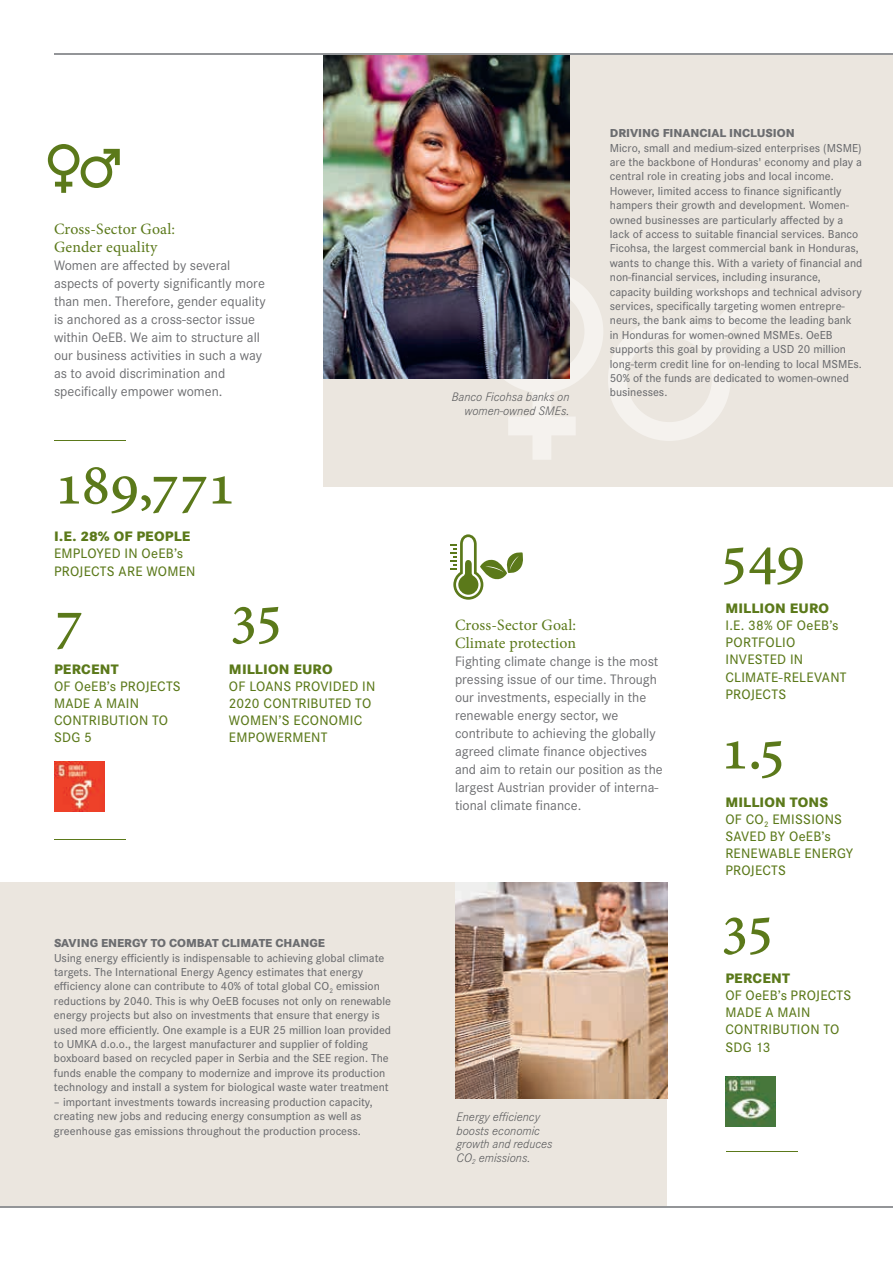
<style>
.page{position:relative;width:893px;height:1263px;background:#fff}
.page>*{position:absolute;margin:0;border:0;box-sizing:border-box;transform-origin:0 0}
.t1{font:60px "Minion Pro Medium Capt";letter-spacing:-.04em;color:#5b791a}
.t2{font:15.75px/18px "Minion Pro";letter-spacing:.01em;color:#5b791a}
.t3{font:14.25px/18px "Corporate S";color:#6c6d70}
.t4{font:500 14.25px/17.1px "Corporate S";letter-spacing:.015em;color:#5b791a}
.t5{font:800 14.25px "Corporate S";letter-spacing:.015em;color:#5b791a}
.t6{font:italic 300 12.75px/13.5px "Corporate S";color:#57585a;text-align:right}
.t7{font:500 12px/14.4px "Corporate S";color:#6c6d70}
.t8{font:800 12px "Corporate S";color:#6c6d70}
.s1{font-weight:800}
</style>
<div class="page">
<div style="left:323px;top:54px;width:570px;height:432px;background:#ebe6df"></div>
<svg style="left:48px;top:144px;width:72px;height:49px"></svg>
<div style="left:0;top:882px;width:667px;height:325px;background:#ebe6df"></div>
<hr style="left:54px;top:440px;width:71px;height:1px;background:#5b791a">
<img style="left:54px;top:762px;width:50px;height:50px">
<hr style="left:54px;top:839px;width:71px;height:1px;background:#5b791a">
<svg style="left:450px;top:534px;width:73px;height:66px"></svg>
<svg style="left:480px;top:277px;width:280px;height:183px"></svg>
<img style="left:323px;top:55px;width:247px;height:323px">
<img style="left:455px;top:882px;width:212px;height:216px">
<hr style="left:0;top:1206px;width:893px;height:1px;background:#939598">
<hr style="left:54px;top:53px;width:839px;height:2px;background:#939598">
<hr style="left:726px;top:1151px;width:71px;height:1px;background:#5b791a">
<img style="left:725px;top:1076px;width:51px;height:51px">
<h2 class="t2" style="left:54px;top:220px;width:123px">Cross-Sector Goal:<br>Gender equality</h2>
<p class="t3" style="left:54px;top:255px;width:213px">Women are affected by several aspects of poverty significantly more than men. Therefore, gender equality is anchored as a cross-sector issue within OeEB. We aim to structure all our business activities in such a way as to avoid discrimination and specifically empower women.</p>
<h1 class="t1" style="left:54px;top:443px;width:184px">189,771</h1>
<p class="t5" style="left:54px;top:525px;width:138px">I.E. 28% OF PEOPLE</p>
<p class="t4" style="left:54px;top:544px;width:143px">EMPLOYED IN OeEB’s<br>PROJECTS ARE WOMEN</p>
<h1 class="t1" style="left:54px;top:579px;width:32px">7</h1>
<p class="t5" style="left:54px;top:657px;width:66px">PERCENT</p>
<p class="t4" style="left:54px;top:676px;width:128px">OF OeEB’s PROJECTS<br>MADE A MAIN<br>CONTRIBUTION TO<br>SDG 5</p>
<h1 class="t1" style="left:229px;top:573px;width:57px">35</h1>
<p class="t5" style="left:229px;top:657px;width:105px">MILLION EURO</p>
<p class="t4" style="left:229px;top:676px;width:148px">OF LOANS PROVIDED IN<br>2020 CONTRIBUTED TO<br>WOMEN’S ECONOMIC<br>EMPOWERMENT</p>
<p class="t8" style="left:54px;top:933px;width:272px">SAVING ENERGY TO COMBAT CLIMATE CHANGE</p>
<p class="t7" style="left:54px;top:949px;width:339px">Using energy efficiently is indispensable to achieving global climate targets. The International Energy Agency estimates that energy efficiency alone can contribute to 40% of total global CO<sub>2</sub> emission reductions by 2040. This is why OeEB focuses not only on renewable energy projects but also on investments that ensure that energy is used more efficiently. One example is a EUR 25 million loan provided to UMKA d.o.o., the largest manufacturer and supplier of folding boxboard based on recycled paper in Serbia and the SEE region. The funds enable the company to modernize and improve its production technology and install a system for biological waste water treatment</p>
<p class="t7" style="left:54px;top:1093px;width:320px">– important investments towards increasing production capacity, creating new jobs and reducing energy consumption as well as greenhouse gas emissions throughout the production process.</p>
<p class="t6" style="left:452px;top:389px;width:119px">Banco Ficohsa banks on women-owned SMEs.</p>
<p class="t8" style="left:610px;top:123px;width:186px">DRIVING FINANCIAL INCLUSION</p>
<p class="t7" style="left:610px;top:139px;width:254px">Micro, small and medium-sized enterprises (MSME) are the backbone of Honduras' economy and play a central role in creating jobs and local income.<br>However, limited access to finance significantly hampers their growth and development. Women&shy;owned businesses are particularly affected by a lack of access to suitable financial services. Banco Ficohsa, the largest commercial bank in Honduras, wants to change this. With a variety of financial and non-financial services, including insurance, capacity building workshops and technical advisory services, specifically targeting women entrepre&shy;neurs, the bank aims to become the leading bank in Honduras for women-owned MSMEs. OeEB supports this goal by providing a USD 20 million long-term credit line for on-lending to local MSMEs.<br>50% of the funds are dedicated to women-owned businesses.</p>
<h1 class="t1" style="left:719px;top:514px;width:88px">549</h1>
<h2 class="t2" style="left:455px;top:616px;width:123px">Cross-Sector Goal:<br>Climate protection</h2>
<p class="t3" style="left:455px;top:651px;width:209px">Fighting climate change is the most pressing issue of our time. Through our investments, especially in the renewable energy sector, we contribute to achieving the globally agreed climate finance objectives and aim to retain our position as the largest Austrian provider of interna&shy;tional climate finance.</p>
<p class="t6" style="left:457px;top:1109px;width:98px;text-align:left">Energy efficiency boosts economic growth and reduces<br>CO<sub>2</sub> emissions.</p>
<p class="t5" style="left:725px;top:597px;width:105px">MILLION EURO</p>
<p class="t4" style="left:725px;top:616px;width:123px">I.E. 38% OF OeEB’s<br>PORTFOLIO<br>INVESTED IN<br>CLIMATE-RELEVANT<br>PROJECTS</p>
<h1 class="t1" style="left:720px;top:708px;width:69px">1.5</h1>
<p class="t4" style="left:725px;top:792px;width:129px"><span class="s1">MILLION TONS<br></span>OF CO<sub>2</sub> EMISSIONS<br>SAVED BY OeEB’s<br>RENEWABLE ENERGY<br>PROJECTS</p>
<h1 class="t1" style="left:720px;top:884px;width:57px">35</h1>
<p class="t5" style="left:725px;top:967px;width:66px">PERCENT</p>
<p class="t4" style="left:725px;top:986px;width:128px">OF OeEB’s PROJECTS<br>MADE A MAIN<br>CONTRIBUTION TO<br>SDG 13</p>
</div>
